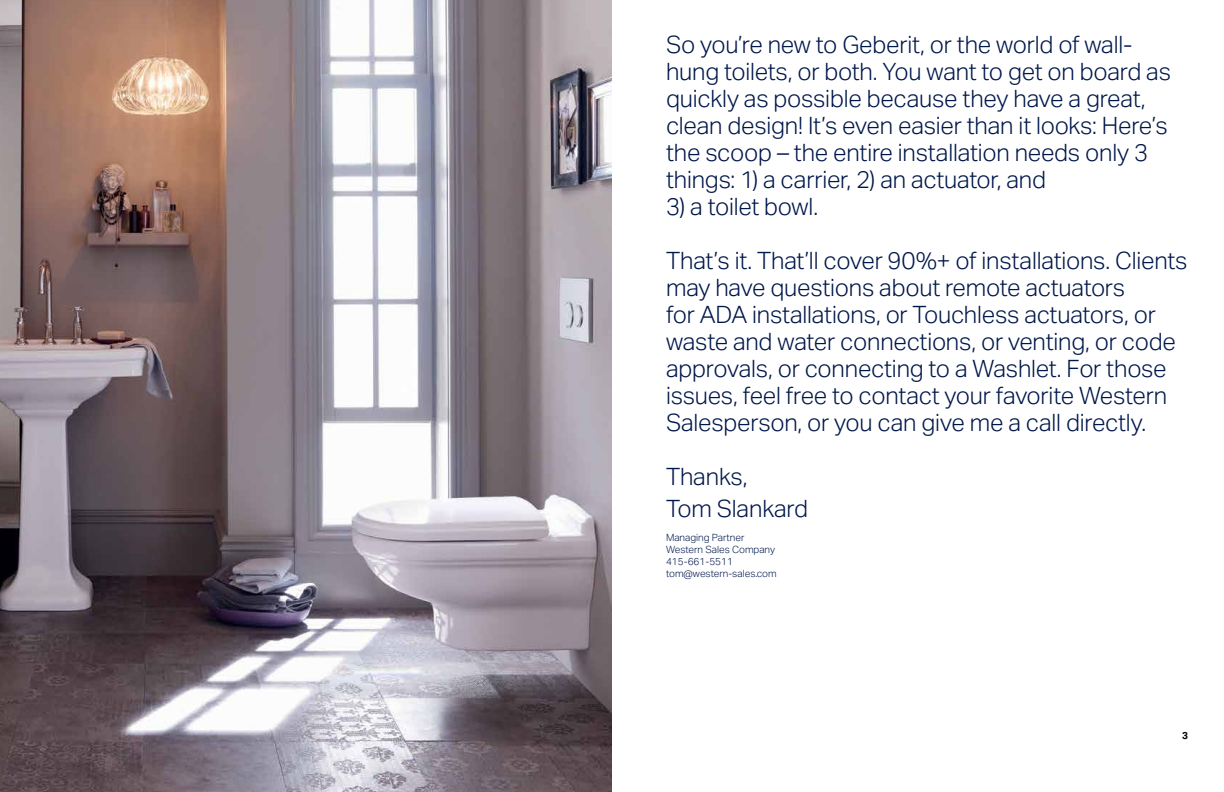
<style>
.page{position:relative;width:1224px;height:792px;background:#fff}
.page>*{position:absolute;margin:0;border:0;box-sizing:border-box;transform-origin:0 0}
.t1{font:300 24px/27px "Aktiv Grotesk Geberit";letter-spacing:-.01em;color:#00174a}
.t2{font:300 10px/12px "Aktiv Grotesk Geberit";color:#00174a}
.t3{font:700 10px "Aktiv Grotesk Geberit";color:#000}
</style>
<div class="page">
<img style="left:0;top:0;width:612px;height:792px">
<p class="t1" style="left:666px;top:31px;width:507px">So you’re new to Geberit, or the world of wall&shy;hung toilets, or both. You want to get on board as quickly as possible because they have a great, clean design! It’s even easier than it looks: Here’s the scoop – the entire installation needs only 3 things: 1) a carrier, 2) an actuator, and</p>
<p class="t1" style="left:666px;top:193px;width:154px">3) a toilet bowl.</p>
<p class="t1" style="left:666px;top:247px;width:523px">That’s it. That’ll cover 90%+ of installations. Clients may have questions about remote actuators<br>for ADA installations, or Touchless actuators, or waste and water connections, or venting, or code approvals, or connecting to a Washlet. For those issues, feel free to contact your favorite Western Salesperson, or you can give me a call directly.</p>
<p class="t1" style="left:666px;top:461px;width:144px;line-height:32px">Thanks,<br>Tom Slankard</p>
<p class="t2" style="left:666px;top:532px;width:112px">Managing Partner<br>Western Sales Company<br>415-661-5511 tom@western-sales.com</p>
<p class="t3" style="left:1182px;top:729px;width:7px">3</p>
</div>
